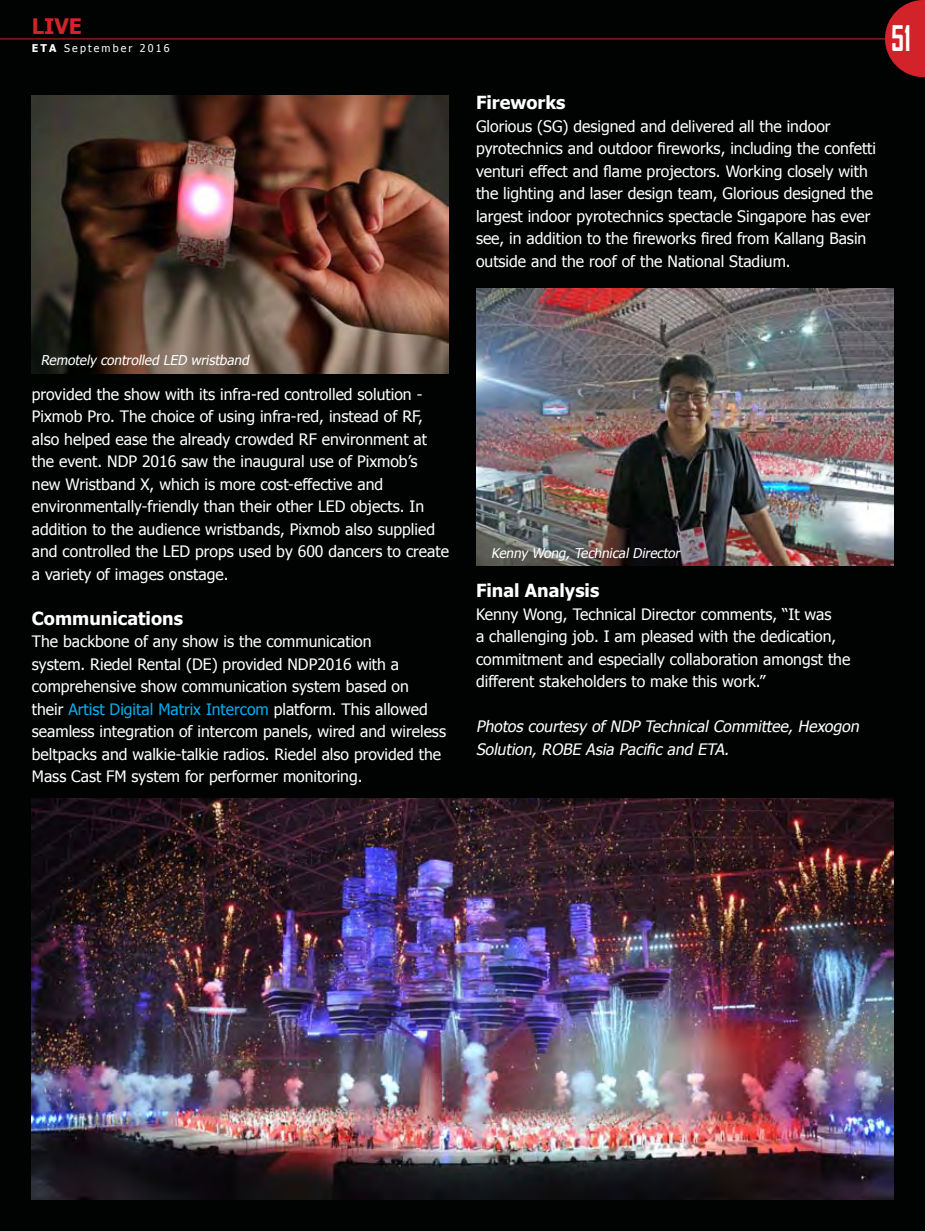
<style>
.page{position:relative;width:925px;height:1231px;background:#010302}
.page>*{position:absolute;margin:0;border:0;box-sizing:border-box;transform-origin:0 0}
.t1{font:700 33.75px "Agency FB";color:#fff;scale:.85 1}
.t2{font:700 21.38px "Tahoma";color:#d2232a}
.t3{font:700 18px "Tahoma";color:#fff}
.t4{font:15.75px/22.5px "Tahoma";color:#fff}
.t5{font:italic 15.75px/22.5px "Tahoma";color:#fff}
.t6{font:italic 13.5px "Tahoma";color:#fff}
.t7{font:10.58px "Tahoma";letter-spacing:.2em;color:#fff}
.s1{font-weight:700}
.s2{color:#00aeef}
</style>
<div class="page">
<hr style="left:0;top:39px;width:923px;height:1px;background:#d2232a">
<svg style="left:885px;top:0;width:40px;height:77px"></svg>
<img style="left:32px;top:96px;width:417px;height:278px">
<img style="left:32px;top:799px;width:861px;height:400px">
<img style="left:476px;top:289px;width:417px;height:277px">
<h2 class="t2" style="left:32px;top:11px;width:52px">LIVE</h2>
<p class="t7" style="left:32px;top:41px;width:139px"><span class="s1">ETA</span> September 2016</p>
<h1 class="t1" style="left:891px;top:18px;width:25px">51</h1>
<p class="t3" style="left:476px;top:90px;width:91px">Fireworks</p>
<p class="t4" style="left:476px;top:114px;width:402px">Glorious (SG) designed and delivered all the indoor pyrotechnics and outdoor fireworks, including the confetti venturi effect and flame projectors. Working closely with the lighting and laser design team, Glorious designed the largest indoor pyrotechnics spectacle Singapore has ever see, in addition to the fireworks fired from Kallang Basin outside and the roof of the National Stadium.</p>
<p class="t6" style="left:41px;top:351px;width:212px">Remotely controlled LED wristband</p>
<p class="t4" style="left:32px;top:382px;width:418px">provided the show with its infra-red controlled solution - Pixmob Pro. The choice of using infra-red, instead of RF, also helped ease the already crowded RF environment at the event. NDP 2016 saw the inaugural use of Pixmob’s new Wristband X, which is more cost-effective and environmentally-friendly than their other LED objects. In addition to the audience wristbands, Pixmob also supplied and controlled the LED props used by 600 dancers to create a variety of images onstage.</p>
<p class="t3" style="left:32px;top:605px;width:153px">Communications</p>
<p class="t4" style="left:32px;top:629px;width:416px">The backbone of any show is the communication<br>system. Riedel Rental (DE) provided NDP2016 with a comprehensive show communication system based on<br>their <span class="s2">Artist Digital Matrix Intercom</span> platform. This allowed seamless integration of intercom panels, wired and wireless beltpacks and walkie-talkie radios. Riedel also provided the Mass Cast FM system for performer monitoring.</p>
<p class="t6" style="left:491px;top:544px;width:193px">Kenny Wong, Technical Director</p>
<p class="t3" style="left:476px;top:578px;width:125px">Final Analysis</p>
<p class="t4" style="left:476px;top:602px;width:376px">Kenny Wong, Technical Director comments, “It was<br>a challenging job. I am pleased with the dedication, commitment and especially collaboration amongst the different stakeholders to make this work.”</p>
<p class="t5" style="left:476px;top:715px;width:388px">Photos courtesy of NDP Technical Committee, Hexogon<br>Solution, ROBE Asia Pacific and ETA.</p>
</div>
